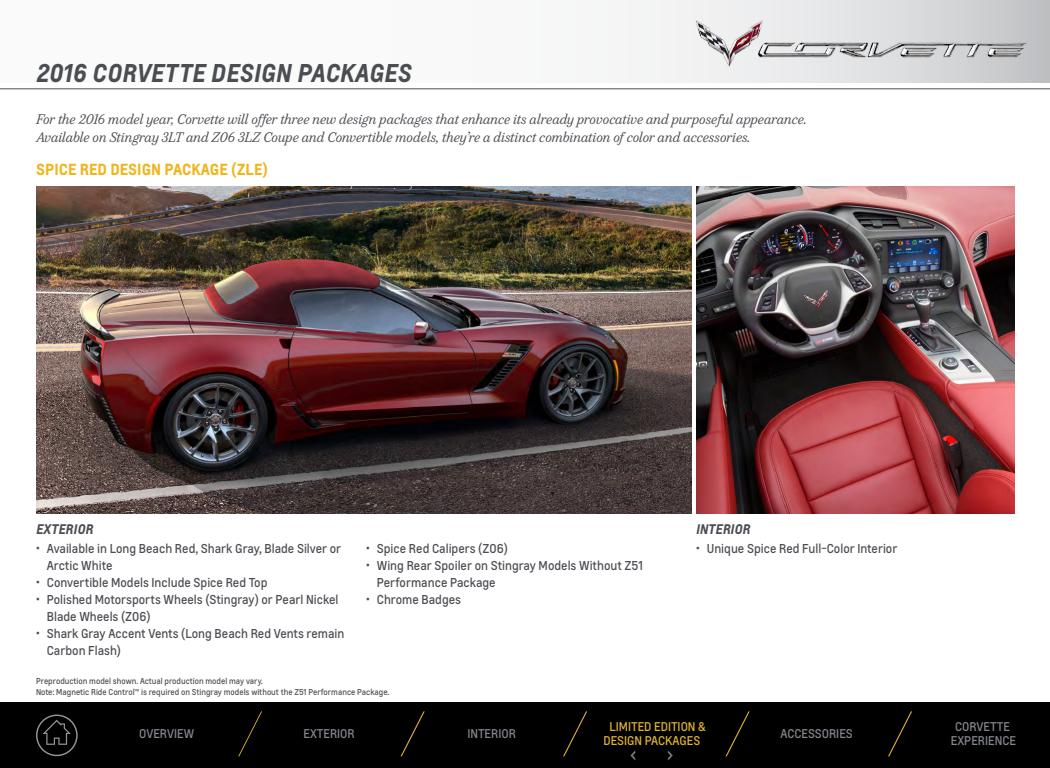
<style>
.page{position:relative;width:1050px;height:768px;background:#fff}
.page>*{position:absolute;margin:0;border:0;box-sizing:border-box;transform-origin:0 0}
.t1{font:italic 700 24px "Louis";letter-spacing:.005em;color:#4a4d52}
.t2{font:20px "Louis";color:#84878d}
.t3{font:700 15px "Louis";color:#f0b51c}
.t4{font:italic 13px/18px "Durant";letter-spacing:-.005em;color:#4a4d52}
.t5{font:italic 700 13px "Louis";color:#4a4d52}
.t6{font:12px/17px "Louis";color:#4a4d52}
.t7{font:11.8px/13.8px "Louis";color:#84878d;text-align:center}
.t8{font:11.8px/13.8px "Louis";color:#e1b334;text-align:center}
.t9{font:8px/11px "Louis";color:#4a4d52}
</style>
<div class="page">
<div style="left:0;top:703px;width:1050px;height:65px;background:#000"></div>
<img style="left:36px;top:186px;width:656px;height:328px">
<img style="left:696px;top:186px;width:318px;height:328px">
<div style="left:0;top:0;width:1050px;height:82px;background:#fafafa"></div>
<hr style="left:0;top:89px;width:1050px;height:1px;background:#4a4d52">
<img style="left:695px;top:7px;width:343px;height:74px">
<svg style="left:36px;top:715px;width:41px;height:41px"></svg>
<svg style="left:238px;top:711px;width:24px;height:46px"></svg>
<svg style="left:400px;top:711px;width:25px;height:46px"></svg>
<svg style="left:563px;top:711px;width:24px;height:46px"></svg>
<svg style="left:725px;top:711px;width:25px;height:46px"></svg>
<svg style="left:888px;top:711px;width:24px;height:46px"></svg>
<h1 class="t1" style="left:36px;top:57px;width:377px">2016 CORVETTE DESIGN PACKAGES</h1>
<p class="t4" style="left:36px;top:110px;width:772px">For the 2016 model year, Corvette will offer three new design packages that enhance its already provocative and purposeful appearance.<br>Available on Stingray 3LT and Z06 3LZ Coupe and Convertible models, they’re a distinct combination of color and accessories.</p>
<p class="t3" style="left:36px;top:159px;width:234px">SPICE RED DESIGN PACKAGE (ZLE)</p>
<p class="t5" style="left:36px;top:520px;width:59px">EXTERIOR</p>
<p class="t6" style="left:47px;top:540px;width:296px;text-indent:-11px">• Available in Long Beach Red, Shark Gray, Blade Silver or<br>Arctic White</p>
<p class="t6" style="left:36px;top:574px;width:233px">• Convertible Models Include Spice Red Top</p>
<p class="t6" style="left:47px;top:591px;width:293px;text-indent:-11px">• Polished Motorsports Wheels (Stingray) or Pearl Nickel<br>Blade Wheels (Z06)</p>
<p class="t6" style="left:47px;top:625px;width:299px;text-indent:-11px">• Shark Gray Accent Vents (Long Beach Red Vents remain<br>Carbon Flash)</p>
<p class="t6" style="left:366px;top:540px;width:143px">• Spice Red Calipers (Z06)</p>
<p class="t6" style="left:377px;top:557px;width:268px;text-indent:-11px">• Wing Rear Spoiler on Stingray Models Without Z51<br>Performance Package</p>
<p class="t6" style="left:366px;top:591px;width:97px">• Chrome Badges</p>
<p class="t9" style="left:36px;top:676px;width:355px">Preproduction model shown. Actual production model may vary.<br>Note: Magnetic Ride Control™ is required on Stingray models without the Z51 Performance Package.</p>
<p class="t5" style="left:696px;top:520px;width:56px">INTERIOR</p>
<p class="t6" style="left:696px;top:540px;width:203px">• Unique Spice Red Full-Color Interior</p>
<p class="t7" style="left:139px;top:727px;width:56px">OVERVIEW</p>
<p class="t7" style="left:304px;top:727px;width:53px">EXTERIOR</p>
<p class="t7" style="left:467px;top:727px;width:50px">INTERIOR</p>
<p class="t8" style="left:604px;top:720px;width:104px">LIMITED EDITION &amp;<br>DESIGN PACKAGES</p>
<p class="t7" style="left:780px;top:727px;width:74px">ACCESSORIES</p>
<p class="t7" style="left:951px;top:720px;width:67px">CORVETTE<br>EXPERIENCE</p>
<h2 class="t2" style="left:630px;top:742px;width:8px">‹</h2>
<h2 class="t2" style="left:667px;top:742px;width:8px">›</h2>
</div>
